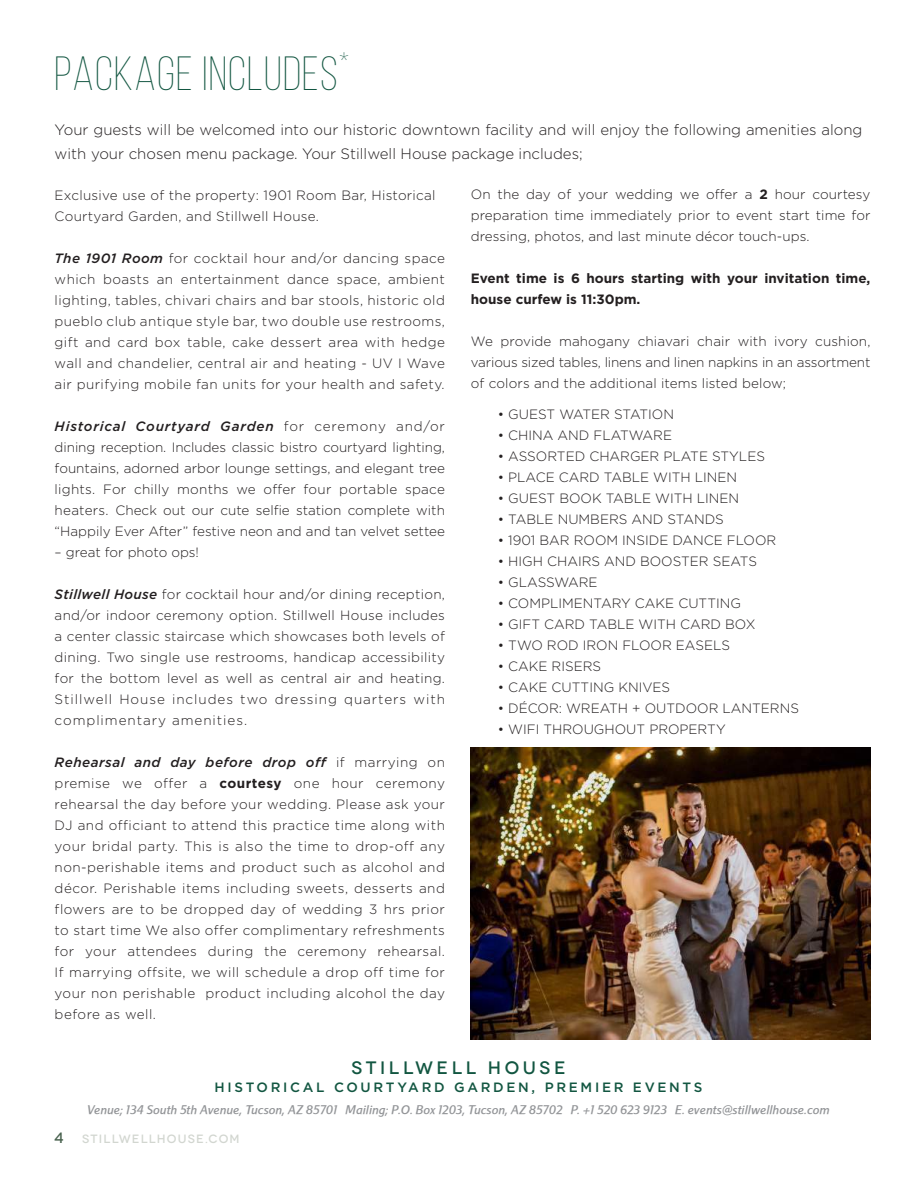
<style>
.page{position:relative;width:918px;height:1188px;background:#fff}
.page>*{position:absolute;margin:0;border:0;box-sizing:border-box;transform-origin:0 0}
.t1{font:300 48px "Bebas Neue";letter-spacing:.025em;color:#125641}
.t2{font:500 18px "Novecentowide";letter-spacing:.2em;color:#125641}
.t3{font:300 15px/24px "Gotham";color:#231f20}
.t4{font:300 13.5px/21px "Gotham";color:#231f20;text-align:justify}
.t5{font:300 13.5px/21px "Gotham";letter-spacing:.02em;color:#231f20}
.t6{font:700 13.5px/21px "Gotham";color:#231f20}
.t7{font:500 13.5px "Gotham";letter-spacing:.2em;color:#125641}
.t8{font:italic 500 12px "Marriott";color:#939598}
.t9{font:500 12px "Novecentowide";letter-spacing:.1em;color:#d2d6d0}
.s1{font-weight:500;font-style:italic}
.s2{font-weight:700}
.s3{font-size:15px;color:#49624f}
</style>
<div class="page">
<img style="left:471px;top:747px;width:399px;height:293px">
<h1 class="t1" style="left:55px;top:48px;width:296px">PACKAGE INCLUDES<sup>*</sup></h1>
<p class="t3" style="left:55px;top:117px;width:809px">Your guests will be welcomed into our historic downtown facility and will enjoy the following amenities along with your chosen menu package. Your Stillwell House package includes;</p>
<p class="t5" style="left:55px;top:184px;width:382px">Exclusive use of the property: 1901 Room Bar, Historical<br>Courtyard Garden, and Stillwell House.</p>
<p class="t4" style="left:55px;top:247px;width:392px"><span class="s1">The 1901 Room</span> for cocktail hour and/or dancing space which boasts an entertainment dance space, ambient lighting, tables, chivari chairs and bar stools, historic old pueblo club antique style bar, two double use restrooms, gift and card box table, cake dessert area with hedge wall and chandelier, central air and heating - UV I Wave air purifying mobile fan units for your health and safety.</p>
<p class="t4" style="left:55px;top:415px;width:392px"><span class="s1">Historical Courtyard Garden</span> for ceremony and/or dining reception. Includes classic bistro courtyard lighting, fountains, adorned arbor lounge settings, and elegant tree lights. For chilly months we offer four portable space heaters. Check out our cute selfie station complete with “Happily Ever After” festive neon and and tan velvet settee</p>
<p class="t4" style="left:55px;top:541px;width:146px">– great for photo ops!</p>
<p class="t4" style="left:55px;top:583px;width:392px"><span class="s1">Stillwell House</span> for cocktail hour and/or dining reception, and/or indoor ceremony option. Stillwell House includes a center classic staircase which showcases both levels of dining. Two single use restrooms, handicap accessibility for the bottom level as well as central air and heating.<br>Stillwell House includes two dressing quarters with complimentary amenities.</p>
<p class="t4" style="left:55px;top:751px;width:392px"><span class="s1">Rehearsal and day before drop off</span> if marrying on premise we offer a <span class="s2">courtesy</span> one hour ceremony rehearsal the day before your wedding. Please ask your DJ and officiant to attend this practice time along with your bridal party. This is also the time to drop-off any non-perishable items and product such as alcohol and décor. Perishable items including sweets, desserts and flowers are to be dropped day of wedding 3 hrs prior to start time We also offer complimentary refreshments for your attendees during the ceremony rehearsal.<br>If marrying offsite, we will schedule a drop off time for your non perishable product including alcohol the day before as well.</p>
<p class="t4" style="left:471px;top:183px;width:401px">On the day of your wedding we offer a <span class="s2">2</span> hour courtesy preparation time immediately prior to event start time for dressing, photos, and last minute décor touch-ups.</p>
<p class="t6" style="left:471px;top:267px;width:401px">Event time is 6 hours starting with your invitation time, house curfew is 11:30pm.</p>
<p class="t4" style="left:471px;top:330px;width:401px">We provide mahogany chiavari chair with ivory cushion, various sized tables, linens and linen napkins in an assortment of colors and the additional items listed below;</p>
<p class="t4" style="left:498px;top:404px;width:178px">• GUEST WATER STATION</p>
<p class="t4" style="left:498px;top:425px;width:176px">• CHINA AND FLATWARE</p>
<p class="t4" style="left:498px;top:446px;width:269px">• ASSORTED CHARGER PLATE STYLES</p>
<p class="t4" style="left:498px;top:467px;width:241px">• PLACE CARD TABLE WITH LINEN</p>
<p class="t4" style="left:498px;top:488px;width:243px">• GUEST BOOK TABLE WITH LINEN</p>
<p class="t4" style="left:498px;top:509px;width:227px">• TABLE NUMBERS AND STANDS</p>
<p class="t4" style="left:498px;top:530px;width:280px">• 1901 BAR ROOM INSIDE DANCE FLOOR</p>
<p class="t4" style="left:498px;top:551px;width:261px">• HIGH CHAIRS AND BOOSTER SEATS</p>
<p class="t4" style="left:498px;top:572px;width:101px">• GLASSWARE</p>
<p class="t4" style="left:498px;top:593px;width:245px">• COMPLIMENTARY CAKE CUTTING</p>
<p class="t4" style="left:498px;top:614px;width:259px">• GIFT CARD TABLE WITH CARD BOX</p>
<p class="t4" style="left:498px;top:635px;width:234px">• TWO ROD IRON FLOOR EASELS</p>
<p class="t4" style="left:498px;top:656px;width:105px">• CAKE RISERS</p>
<p class="t4" style="left:498px;top:677px;width:174px">• CAKE CUTTING KNIVES</p>
<p class="t4" style="left:498px;top:698px;width:303px">• DÉCOR: WREATH + OUTDOOR LANTERNS</p>
<p class="t4" style="left:498px;top:719px;width:229px">• WIFI THROUGHOUT PROPERTY</p>
<h2 class="t2" style="left:352px;top:1057px;width:215px">STILLWELL HOUSE</h2>
<p class="t7" style="left:215px;top:1078px;width:489px">HISTORICAL COURTYARD GARDEN, PREMIER EVENTS</p>
<p class="t8" style="left:87px;top:1102px;width:744px">Venue; 134 South 5th Avenue, Tucson, AZ 85701 Mailing; P.O. Box 1203, Tucson, AZ 85702 P. +1 520 623 9123 E. events@stillwellhouse.com</p>
<p class="t9" style="left:54px;top:1131px;width:187px"><span class="s3">4</span> STILLWELLHOUSE.COM</p>
</div>
